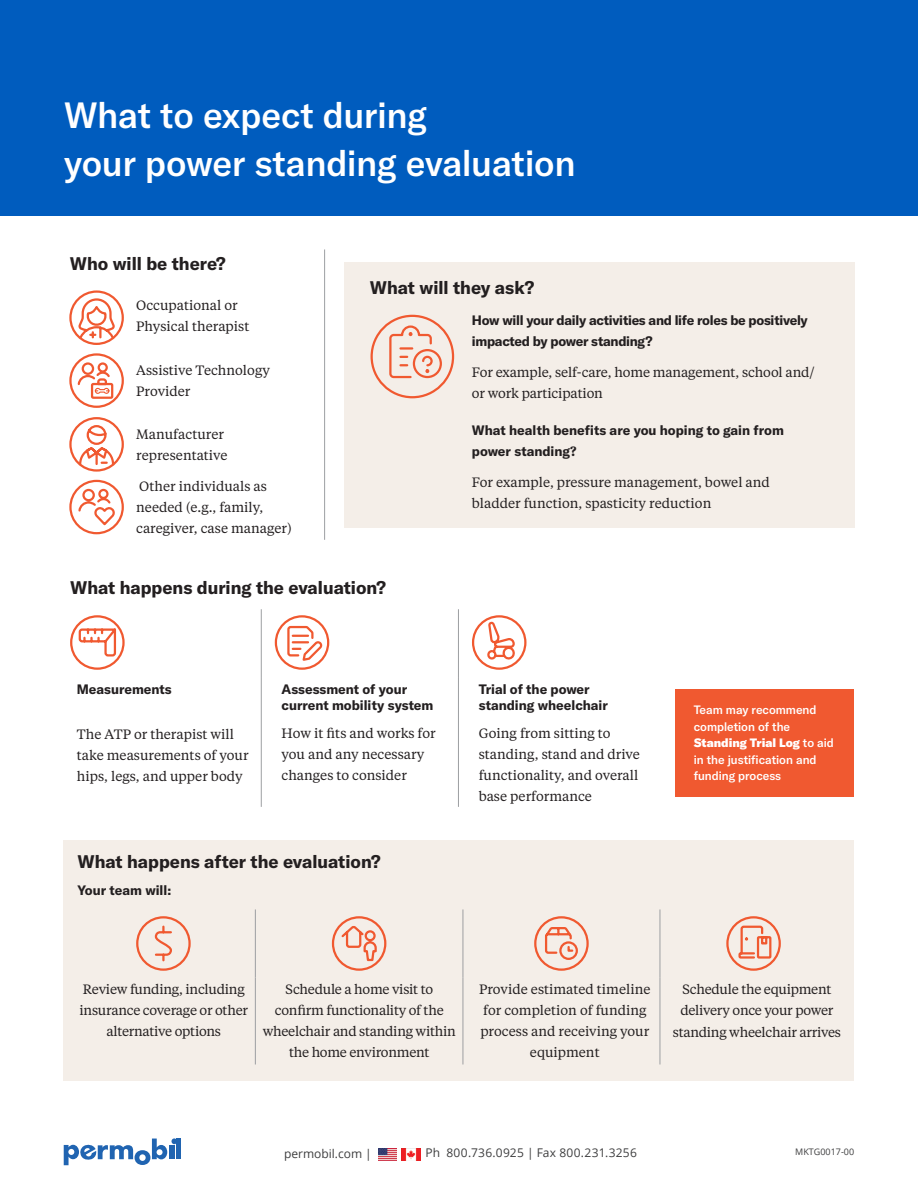
<style>
.page{position:relative;width:918px;height:1188px;background:#fff}
.page>*{position:absolute;margin:0;border:0;box-sizing:border-box;transform-origin:0 0}
.t1{font:500 36px/48px "GT America";color:#fff}
.Sub_Header{font:700 18px "GT America";color:#231f20}
.t2{font:13.5px/21px "Tiempos Text";color:#231f20}
.t3{font:13.5px/21px "Tiempos Text";letter-spacing:-.02em;color:#231f20;text-align:center}
.t4{font:700 13.5px/16.5px "GT America";color:#231f20}
.t5{font:700 13.5px/21px "GT America";letter-spacing:-.02em;color:#231f20}
.t6{font:500 12px/16.5px "GT America";color:#fff}
.t7{font:12px "Open Sans";letter-spacing:.01em;color:#3e3e3f}
.t8{font:9px "Open Sans";color:#3e3e3f}
.s1{font-family:"Tiempos Text";font-weight:600}
.s2{font-family:"GT America Bl";font-weight:400}
</style>
<div class="page">
<div style="left:0;top:0;width:918px;height:216px;background:#005cbe"></div>
<div style="left:64px;top:840px;width:790px;height:241px;background:#f4eee8"></div>
<div style="left:176px;top:1138px;width:5px;height:21px;background:#2064b1"></div>
<svg style="left:64px;top:1138px;width:112px;height:27px"></svg>
<img style="left:378px;top:1148px;width:19px;height:12px">
<img style="left:402px;top:1148px;width:18px;height:12px">
<svg style="left:76px;top:297px;width:40px;height:43px"></svg>
<div style="left:69px;top:290px;width:55px;height:55px;border:2px solid #f05930;border-radius:50%"></div>
<div style="left:69px;top:353px;width:55px;height:55px;border:2px solid #f05930;border-radius:50%"></div>
<svg style="left:76px;top:361px;width:38px;height:39px"></svg>
<div style="left:69px;top:417px;width:55px;height:55px;border:2px solid #f05930;border-radius:50%"></div>
<svg style="left:78px;top:424px;width:37px;height:42px"></svg>
<svg style="left:77px;top:488px;width:40px;height:39px"></svg>
<div style="left:69px;top:480px;width:55px;height:54px;border:2px solid #f05930;border-radius:50%"></div>
<div style="left:344px;top:262px;width:510px;height:265px;background:#f4eee8"></div>
<svg style="left:388px;top:324px;width:55px;height:55px"></svg>
<div style="left:371px;top:315px;width:83px;height:83px;border:2px solid #f05930;border-radius:50%"></div>
<hr style="left:255px;top:909px;width:1px;height:69px;background:#9d9fa2">
<hr style="left:463px;top:909px;width:1px;height:69px;background:#9d9fa2">
<hr style="left:660px;top:909px;width:1px;height:69px;background:#9d9fa2">
<hr style="left:255px;top:978px;width:1px;height:87px;background:#9d9fa2">
<hr style="left:463px;top:978px;width:1px;height:87px;background:#9d9fa2">
<hr style="left:660px;top:978px;width:1px;height:87px;background:#9d9fa2">
<svg style="left:136px;top:916px;width:55px;height:55px"></svg>
<svg style="left:339px;top:924px;width:39px;height:38px"></svg>
<div style="left:332px;top:916px;width:54px;height:55px;border:2px solid #f05930;border-radius:50%"></div>
<div style="left:534px;top:916px;width:55px;height:55px;border:2px solid #f05930;border-radius:50%"></div>
<svg style="left:544px;top:925px;width:35px;height:35px"></svg>
<svg style="left:738px;top:925px;width:35px;height:35px"></svg>
<div style="left:726px;top:916px;width:55px;height:55px;border:2px solid #f05930;border-radius:50%"></div>
<hr style="left:261px;top:609px;width:1px;height:68px;background:#9d9fa2">
<hr style="left:458px;top:609px;width:1px;height:68px;background:#9d9fa2">
<hr style="left:261px;top:677px;width:1px;height:130px;background:#9d9fa2">
<hr style="left:458px;top:677px;width:1px;height:130px;background:#9d9fa2">
<svg style="left:77px;top:626px;width:41px;height:32px"></svg>
<div style="left:70px;top:615px;width:55px;height:55px;border:2px solid #f05930;border-radius:50%"></div>
<svg style="left:286px;top:625px;width:37px;height:38px"></svg>
<div style="left:275px;top:615px;width:54px;height:55px;border:2px solid #f05930;border-radius:50%"></div>
<svg style="left:486px;top:621px;width:31px;height:41px"></svg>
<div style="left:472px;top:615px;width:55px;height:55px;border:2px solid #f05930;border-radius:50%"></div>
<div style="left:676px;top:689px;width:178px;height:108px;background:#f05930"></div>
<hr style="left:324px;top:249px;width:1px;height:291px;background:#9d9fa2">
<p class="t1" style="left:64px;top:91px;width:513px">What to expect during<br>your power standing evaluation</p>
<p class="Sub_Header" style="left:70px;top:252px;width:158px">Who will be there?</p>
<p class="t2" style="left:136px;top:295px;width:115px">Occupational or<br>Physical therapist</p>
<p class="t2" style="left:136px;top:359px;width:135px">Assistive Technology<br>Provider</p>
<p class="t2" style="left:136px;top:423px;width:93px">Manufacturer representative</p>
<p class="t2" style="left:136px;top:475px;width:157px">Other individuals as needed (e.g., family, caregiver, case manager)</p>
<p class="Sub_Header" style="left:370px;top:277px;width:166px">What will they ask?</p>
<p class="t5" style="left:472px;top:310px;width:337px">How will your daily activities and life roles be positively impacted by power standing?</p>
<p class="t2" style="left:472px;top:361px;width:344px">For example, self-care, home management, school and/ or work participation</p>
<p class="t4" style="left:472px;top:420px;width:313px;line-height:21px">What health benefits are you hoping to gain from power standing<span class="s1">?</span></p>
<p class="t2" style="left:472px;top:471px;width:299px">For example, pressure management, bowel and bladder function, spasticity reduction</p>
<p class="Sub_Header" style="left:70px;top:576px;width:318px">What happens during the evaluation?</p>
<p class="t4" style="left:77px;top:681px;width:96px">Measurements</p>
<p class="t2" style="left:77px;top:723px;width:173px">The ATP or therapist will take measurements of your hips, legs, and upper body</p>
<p class="t4" style="left:282px;top:680px;width:153px">Assessment of your current mobility system</p>
<p class="t2" style="left:282px;top:722px;width:156px">How it fits and works for you and any necessary changes to consider</p>
<p class="Sub_Header" style="left:77px;top:851px;width:305px">What happens after the evaluation?</p>
<p class="t4" style="left:77px;top:882px;width:95px">Your team will:</p>
<p class="t4" style="left:479px;top:680px;width:131px">Trial of the power standing wheelchair</p>
<p class="t2" style="left:479px;top:722px;width:163px">Going from sitting to standing, stand and drive functionality, and overall base performance</p>
<p class="t6" style="left:694px;top:701px;width:142px">Team may recommend completion of the<br><span class="s2">Standing Trial Log</span> to aid in the justification and funding process</p>
<p class="t3" style="left:80px;top:978px;width:170px">Review funding, including insurance coverage or other alternative options</p>
<p class="t3" style="left:263px;top:978px;width:195px">Schedule a home visit to confirm functionality of the wheelchair and standing within the home environment</p>
<p class="t2" style="left:479px;top:978px;width:173px;text-align:center">Provide estimated timeline for completion of funding process and receiving your equipment</p>
<p class="t3" style="left:673px;top:978px;width:170px">Schedule the equipment delivery once your power standing wheelchair arrives</p>
<p class="t7" style="left:284px;top:1145px;width:89px">permobil.com |</p>
<p class="t7" style="left:425px;top:1145px;width:213px">Ph 800.736.0925 | Fax 800.231.3256</p>
<p class="t8" style="left:795px;top:1146px;width:60px">MKTG0017-00</p>
</div>
